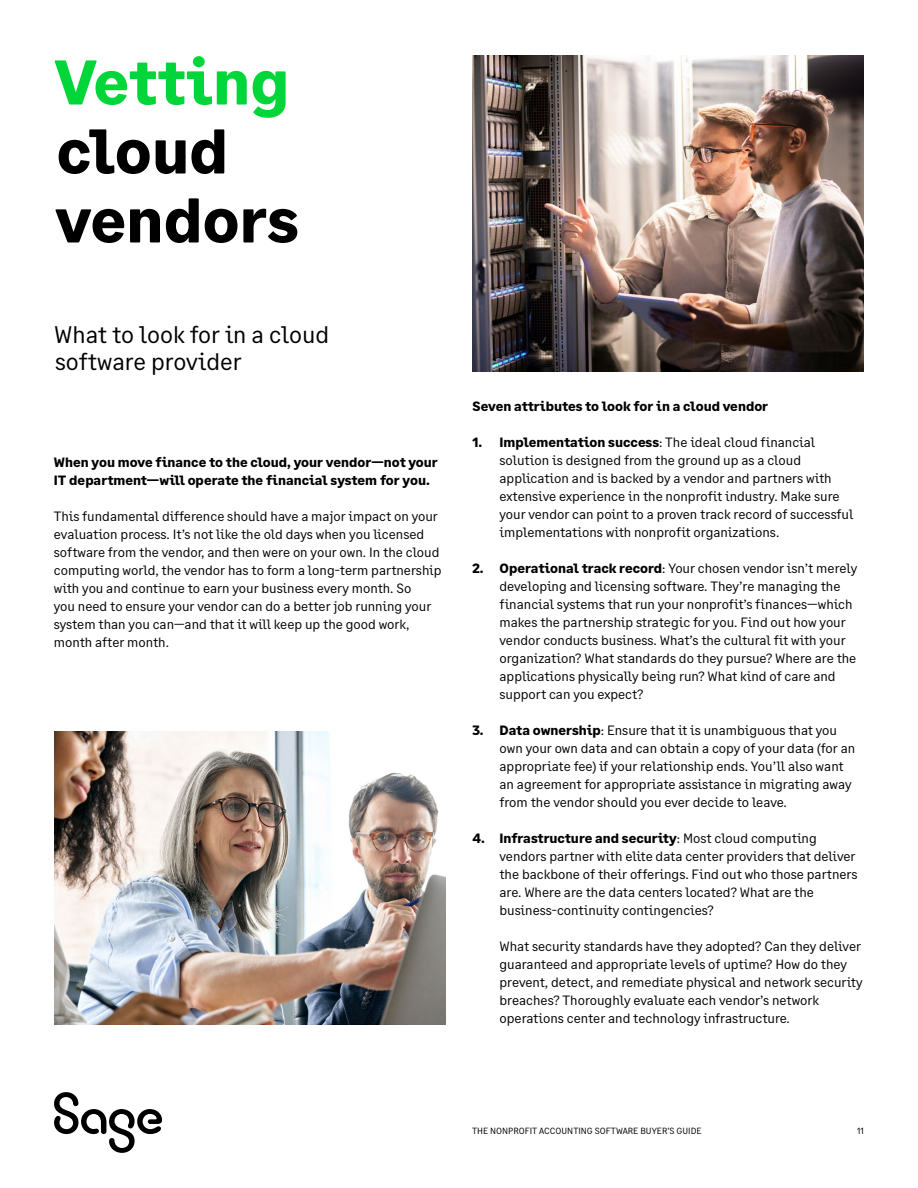
<style>
.page{position:relative;width:918px;height:1188px;background:#fff}
.page>*{position:absolute;margin:0;border:0;box-sizing:border-box;transform-origin:0 0}
.t1{font:700 63px/69px "Sage Text";color:#000}
.t2{font:700 63px "Sage Text";color:#00d639}
.t3{font:24px/27px "Sage Text";color:#000}
.t4{font:13.5px/18px "Sage Text";color:#000}
.t5{font:700 13.5px/18px "Sage Text";color:#000}
.t6{font:9px "Sage Text";color:#000}
.s1{font-weight:700}
</style>
<div class="page">
<img style="left:54px;top:732px;width:391px;height:292px">
<img style="left:473px;top:55px;width:391px;height:317px">
<svg style="left:54px;top:1092px;width:108px;height:61px"></svg>
<h1 class="t2" style="left:54px;top:43px;width:236px">Vetting</h1>
<h1 class="t1" style="left:55px;top:118px;width:245px">cloud vendors</h1>
<h2 class="t3" style="left:54px;top:322px;width:277px">What to look for in a cloud software provider</h2>
<p class="t5" style="left:54px;top:454px;width:385px">When you move finance to the cloud, your vendor—not your<br>IT department—will operate the financial system for you.</p>
<p class="t4" style="left:54px;top:508px;width:389px">This fundamental difference should have a major impact on your evaluation process. It’s not like the old days when you licensed software from the vendor, and then were on your own. In the cloud computing world, the vendor has to form a long-term partnership with you and continue to earn your business every month. So<br>you need to ensure your vendor can do a better job running your system than you can—and that it will keep up the good work, month after month.</p>
<p class="t5" style="left:472px;top:398px;width:297px">Seven attributes to look for in a cloud vendor</p>
<p class="t4" style="left:500px;top:434px;width:355px;text-indent:-27px"><span class="s1">1. Implementation success</span>: The ideal cloud financial solution is designed from the ground up as a cloud application and is backed by a vendor and partners with extensive experience in the nonprofit industry. Make sure your vendor can point to a proven track record of successful implementations with nonprofit organizations.</p>
<p class="t4" style="left:500px;top:559px;width:359px;text-indent:-27px"><span class="s1">2. Operational track record</span>: Your chosen vendor isn’t merely developing and licensing software. They’re managing the financial systems that run your nonprofit’s finances—which makes the partnership strategic for you. Find out how your vendor conducts business. What’s the cultural fit with your organization? What standards do they pursue? Where are the applications physically being run? What kind of care and support can you expect?</p>
<p class="t4" style="left:500px;top:721px;width:357px;text-indent:-27px"><span class="s1">3. Data ownership</span>: Ensure that it is unambiguous that you own your own data and can obtain a copy of your data (for an appropriate fee) if your relationship ends. You’ll also want an agreement for appropriate assistance in migrating away from the vendor should you ever decide to leave.</p>
<p class="t4" style="left:500px;top:829px;width:360px;text-indent:-27px"><span class="s1">4. Infrastructure and security</span>: Most cloud computing vendors partner with elite data center providers that deliver the backbone of their offerings. Find out who those partners are. Where are the data centers located? What are the business-continuity contingencies?</p>
<p class="t4" style="left:500px;top:937px;width:365px">What security standards have they adopted? Can they deliver guaranteed and appropriate levels of uptime? How do they prevent, detect, and remediate physical and network security breaches? Thoroughly evaluate each vendor’s network operations center and technology infrastructure.</p>
<p class="t6" style="left:472px;top:1125px;width:231px">THE NONPROFIT ACCOUNTING SOFTWARE BUYER’S GUIDE</p>
<p class="t6" style="left:857px;top:1125px;width:8px">11</p>
</div>
